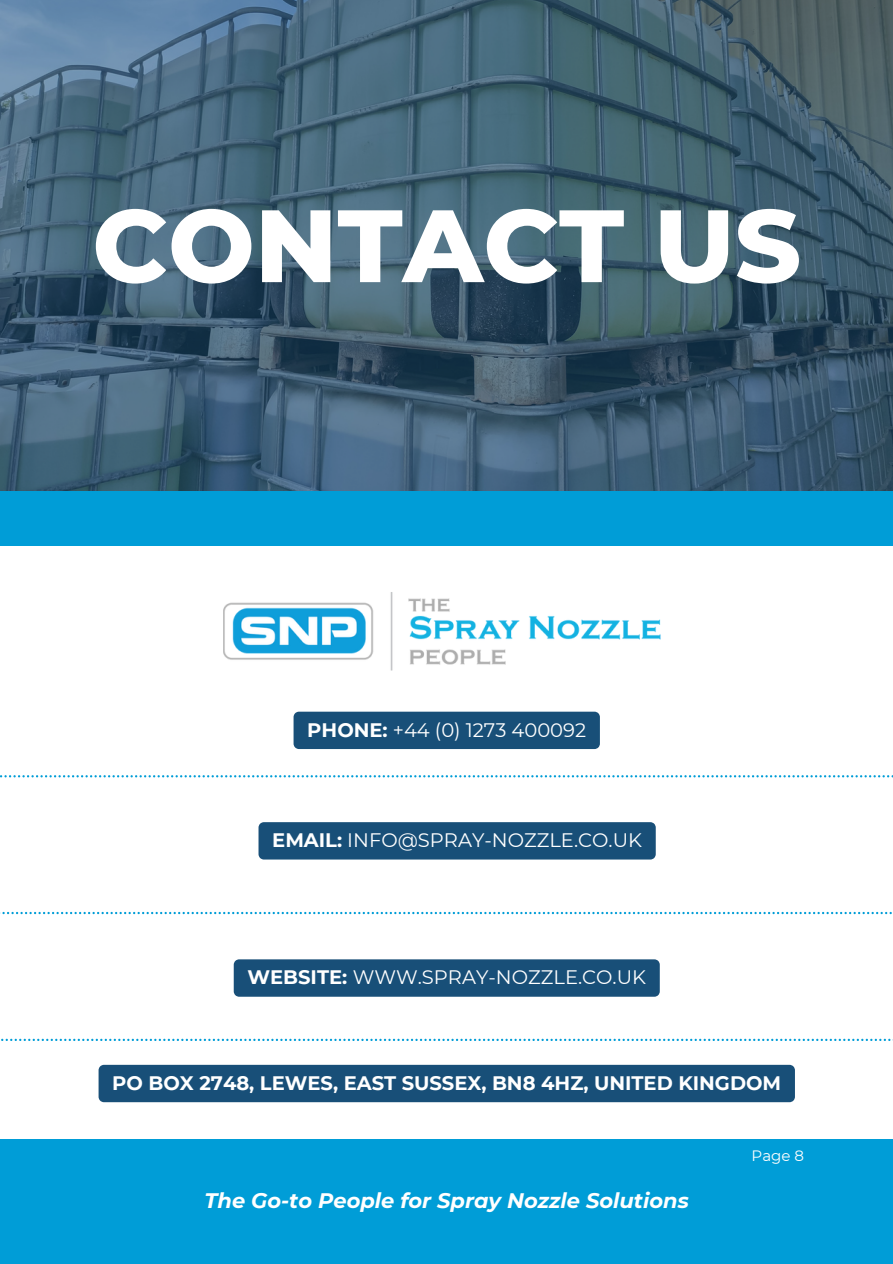
<style>
.page{position:relative;width:893px;height:1264px;background:#fff}
.page>*{position:absolute;margin:0;border:0;box-sizing:border-box;transform-origin:0 0}
.t1{font:800 102.6px "Montserrat";color:#fff}
.t2{font:italic 700 21px "Montserrat";color:#fff}
.t3{font:19.5px "Montserrat";color:#fff}
.t4{font:700 19.5px "Montserrat";color:#fff}
.t5{font:15px "Montserrat";color:#fff}
.s1{font-weight:700}
</style>
<div class="page">
<svg style="left:0;top:775px;width:892px;height:2px"></svg>
<svg style="left:0;top:911px;width:892px;height:3px"></svg>
<svg style="left:1px;top:1038px;width:890px;height:3px"></svg>
<div style="left:0;top:1138px;width:892px;height:125px;background:#009dd7"></div>
<svg style="left:0;top:0;width:892px;height:491px;background:#426074"></svg>
<div style="left:0;top:491px;width:892px;height:54px;background:#009dd7"></div>
<div style="left:293px;top:711px;width:307px;height:38px;background:#184f78"></div>
<img style="left:223px;top:592px;width:438px;height:79px">
<div style="left:258px;top:822px;width:397px;height:37px;background:#184f78"></div>
<div style="left:234px;top:959px;width:425px;height:37px;background:#184f78"></div>
<div style="left:99px;top:1064px;width:695px;height:38px;background:#184f78"></div>
<p class="t1" style="left:92px;top:183px;width:710px">CONTACT US</p>
<p class="t3" style="left:307px;top:717px;width:280px"><span class="s1">PHONE:</span> +44 (0) 1273 400092</p>
<p class="t3" style="left:272px;top:828px;width:371px"><span class="s1">EMAIL:</span> INFO@SPRAY-NOZZLE.CO.UK</p>
<p class="t3" style="left:247px;top:965px;width:400px"><span class="s1">WEBSITE:</span> WWW.SPRAY-NOZZLE.CO.UK</p>
<p class="t4" style="left:112px;top:1070px;width:670px">PO BOX 2748, LEWES, EAST SUSSEX, BN8 4HZ, UNITED KINGDOM</p>
<p class="t2" style="left:205px;top:1187px;width:485px">The Go-to People for Spray Nozzle Solutions</p>
<p class="t5" style="left:751px;top:1146px;width:54px">Page 8</p>
</div>
